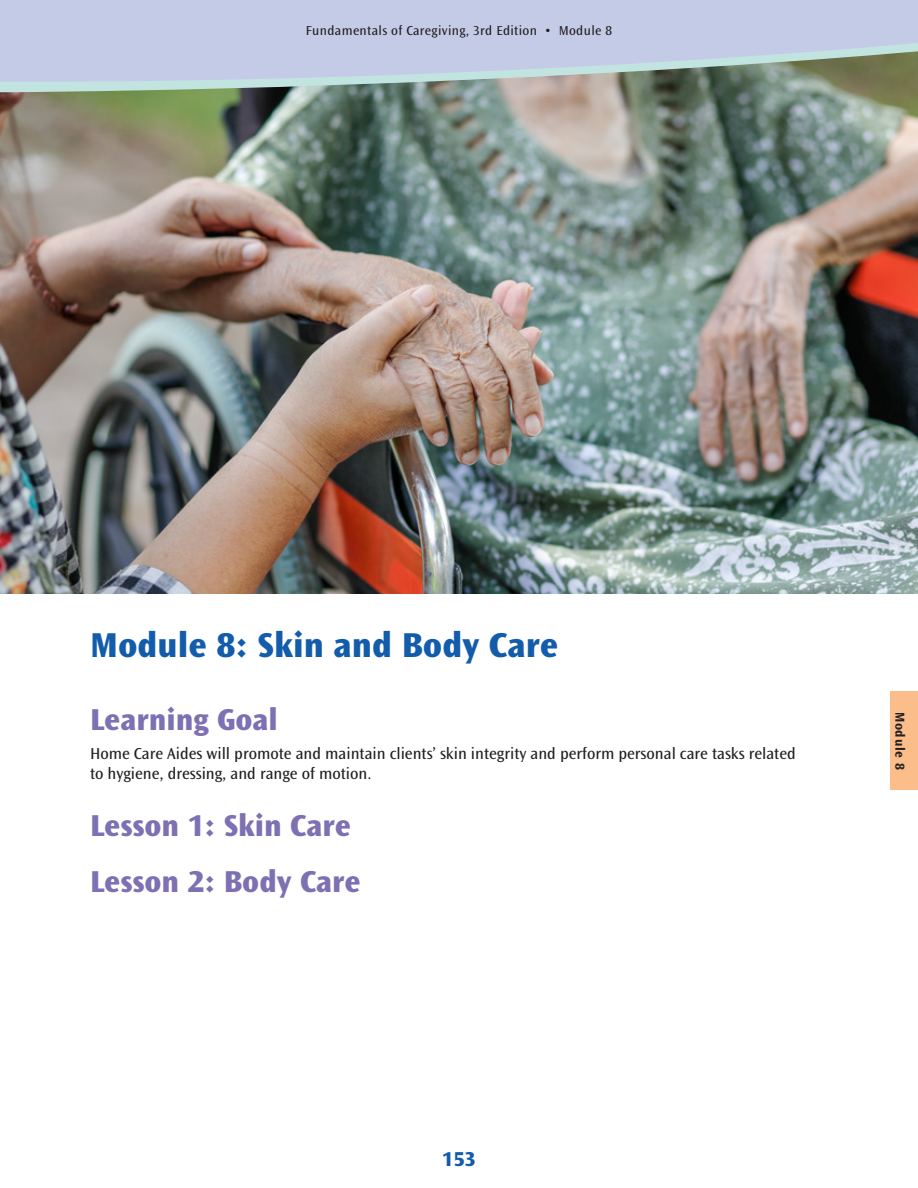
<style>
.page{position:relative;width:918px;height:1188px;background:#fff}
.page>*{position:absolute;margin:0;border:0;box-sizing:border-box;transform-origin:0 0}
.t1{font:800 36px "Ocean Sans Std";color:#135cab}
.t2{font:800 31.5px "Ocean Sans Std";color:#7d70b3}
.t3{font:800 21px "Ocean Sans Std";color:#135cab}
.t4{font:16.5px/19.8px "Ocean Sans Std";color:#231f20}
.t5{font:13.5px "Ocean Sans Std";letter-spacing:.025em;color:#231f20}
.t6{font:700 13.5px "Ocean Sans Std";letter-spacing:.05em;color:#231f20}
</style>
<div class="page">
<img style="left:0;top:144px;width:918px;height:450px">
<svg style="left:0;top:0;width:918px;height:144px;background:#a4aeb2"></svg>
<div style="left:891px;top:691px;width:27px;height:99px;background:#fbbd89"></div>
<p class="t5" style="left:306px;top:23px;width:308px">Fundamentals of Caregiving, 3rd Edition • Module 8</p>
<p class="t1" style="left:90px;top:625px;width:470px">Module 8: Skin and Body Care</p>
<p class="t2" style="left:90px;top:702px;width:189px">Learning Goal</p>
<p class="t4" style="left:90px;top:744px;width:707px">Home Care Aides will promote and maintain clients’ skin integrity and perform personal care tasks related to hygiene, dressing, and range of motion.</p>
<p class="t2" style="left:90px;top:808px;width:262px">Lesson 1: Skin Care</p>
<p class="t2" style="left:90px;top:864px;width:272px">Lesson 2: Body Care</p>
<p class="t6" style="left:908px;top:712px;width:60px;rotate:90deg">Module 8</p>
<p class="t3" style="left:442px;top:1147px;width:35px">153</p>
</div>
